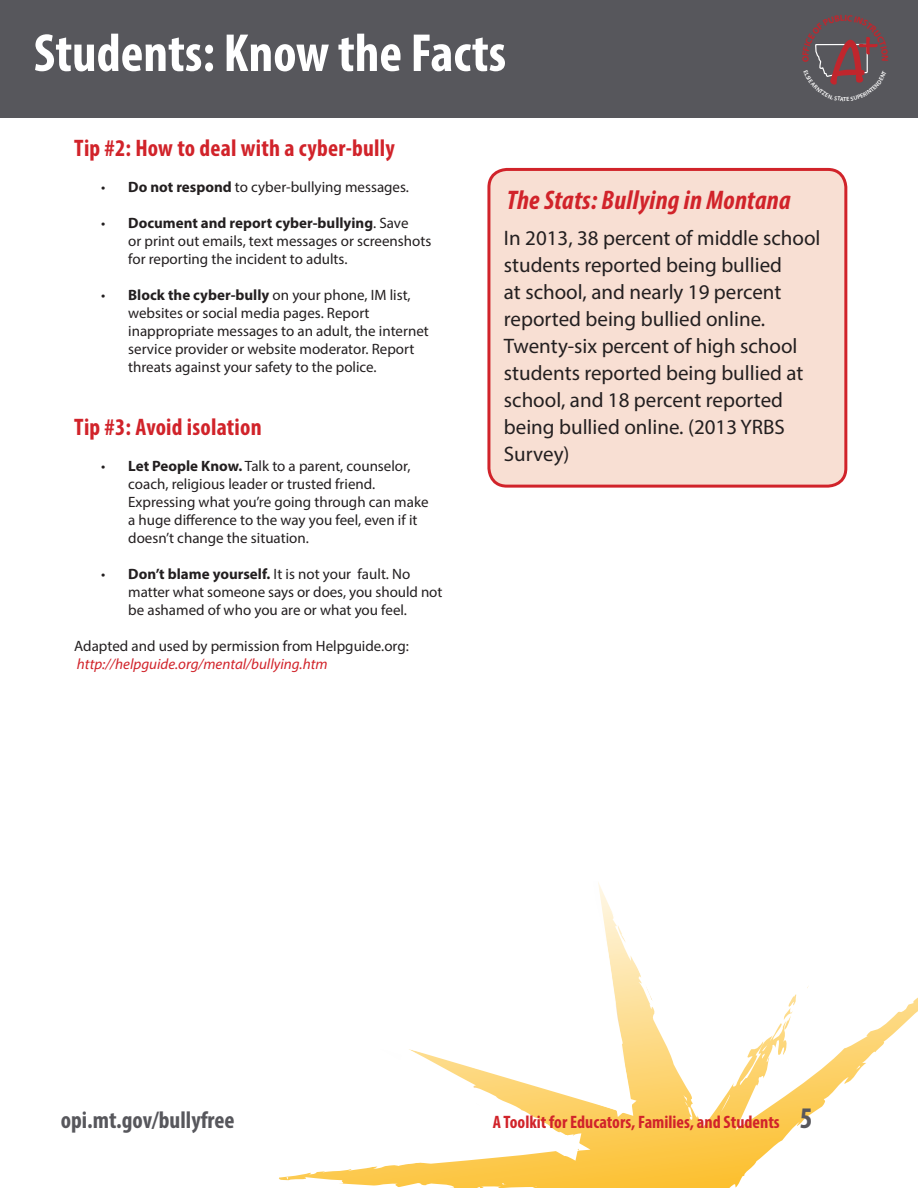
<style>
.page{position:relative;width:918px;height:1188px;background:#fff}
.page>*{position:absolute;margin:0;border:0;box-sizing:border-box;transform-origin:0 0}
.t1{font:700 condensed 54px "Myriad Pro";color:#fff}
.t2{font:italic 700 condensed 27px "Myriad Pro";letter-spacing:.01em;color:#d1232a}
.t3{font:700 condensed 24px "Myriad Pro";letter-spacing:.01em;color:#d1232a}
.t4{font:700 condensed 24px "Myriad Pro";color:#57575c}
.t5{font:21px/27px "Myriad Pro";color:#231f20}
.t6{font:700 condensed 18px "Myriad Pro";color:#d1232a}
.t7{font:15px/18px "Myriad Pro";color:#231f20}
.t8{font:italic 15px "Myriad Pro";color:#d1232a}
.s1{font-weight:700}
.s2{font-size:30px;color:#57575c}
</style>
<div class="page">
<svg style="left:279px;top:882px;width:639px;height:306px"></svg>
<svg style="left:609px;top:898px;width:4px;height:10px"></svg>
<svg style="left:684px;top:1095px;width:3px;height:6px"></svg>
<svg style="left:721px;top:1095px;width:10px;height:17px"></svg>
<svg style="left:761px;top:1044px;width:7px;height:14px"></svg>
<svg style="left:827px;top:953px;width:6px;height:11px"></svg>
<svg style="left:854px;top:912px;width:5px;height:6px"></svg>
<svg style="left:856px;top:1065px;width:4px;height:5px"></svg>
<svg style="left:500px;top:1183px;width:7px;height:2px"></svg>
<div style="left:0;top:0;width:918px;height:118px;background:#57575c"></div>
<div style="left:489px;top:169px;width:357px;height:317px;background:#f8dfd3;border-radius:18px"></div>
<div style="left:487px;top:168px;width:360px;height:320px;border:3px solid #d1232a;border-radius:18px"></div>
<svg style="left:815px;top:37px;width:63px;height:48px"></svg>
<p class="t1" style="left:34px;top:19px;width:474px">Students: Know the Facts</p>
<h2 class="t3" style="left:74px;top:133px;width:322px">Tip #2: How to deal with a cyber-bully</h2>
<p class="t7" style="left:101px;top:178px;width:309px">• <span class="s1">Do not respond</span> to cyber-bullying messages.</p>
<p class="t7" style="left:128px;top:214px;width:305px;text-indent:-27px">• <span class="s1">Document and report cyber-bullying</span>. Save<br>or print out emails, text messages or screenshots for reporting the incident to adults.</p>
<p class="t7" style="left:128px;top:286px;width:302px;text-indent:-27px">• <span class="s1">Block the cyber-bully</span> on your phone, IM list, websites or social media pages. Report inappropriate messages to an adult, the internet service provider or website moderator. Report threats against your safety to the police.</p>
<h2 class="t3" style="left:74px;top:412px;width:189px">Tip #3: Avoid isolation</h2>
<p class="t7" style="left:128px;top:457px;width:302px;text-indent:-27px">• <span class="s1">Let People Know.</span> Talk to a parent, counselor, coach, religious leader or trusted friend.<br>Expressing what you’re going through can make a huge difference to the way you feel, even if it doesn’t change the situation.</p>
<p class="t7" style="left:128px;top:565px;width:316px;text-indent:-27px">• <span class="s1">Don’t blame yourself.</span> It is not your fault. No matter what someone says or does, you should not be ashamed of who you are or what you feel.</p>
<p class="t7" style="left:74px;top:637px;width:336px">Adapted and used by permission from Helpguide.org:</p>
<p class="t8" style="left:77px;top:655px;width:252px">http://helpguide.org/mental/bullying.htm</p>
<p class="t2" style="left:507px;top:183px;width:285px">The Stats: Bullying in Montana</p>
<p class="t5" style="left:504px;top:224px;width:318px">In 2013, 38 percent of middle school students reported being bullied<br>at school, and nearly 19 percent reported being bullied online.<br>Twenty-six percent of high school students reported being bullied at school, and 18 percent reported being bullied online. (2013 YRBS<br>Survey)</p>
<p class="t4" style="left:61px;top:1105px;width:175px">opi.mt.gov/bullyfree</p>
<p class="t6" style="left:493px;top:1111px;width:321px">A Toolkit for Educators, Families, and Students <span class="s2">5</span></p>
</div>
